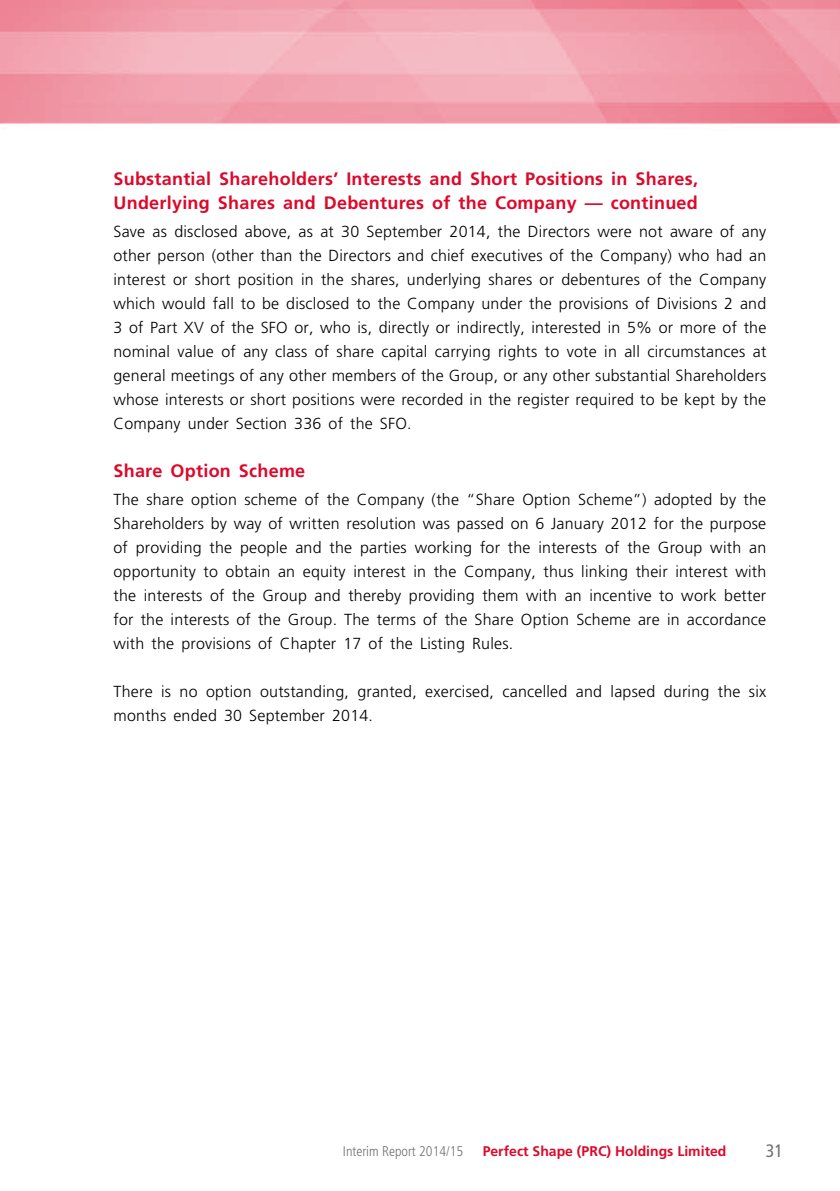
<style>
.page{position:relative;width:840px;height:1191px;background:#fff}
.page>*{position:absolute;margin:0;border:0;box-sizing:border-box;transform-origin:0 0}
.t1{font:700 18px/24px "Frutiger LT Std";letter-spacing:.015em;color:#dc092b}
.t2{font:condensed 18px "Frutiger LT Std";color:#727171}
.t3{font:300 16px/24px "Frutiger LT Std";letter-spacing:.015em;color:#000;text-align:justify}
.t4{font:700 14px "Frutiger LT Std";color:#dc092b}
.t5{font:300 condensed 14px "Frutiger LT Std";color:#727171}
</style>
<div class="page">
<p class="t1" style="left:113px;top:167px;width:586px">Substantial Shareholders’ Interests and Short Positions in Shares,<br>Underlying Shares and Debentures of the Company — continued</p>
<p class="t3" style="left:113px;top:220px;width:654px">Save as disclosed above, as at 30 September 2014, the Directors were not aware of any other person (other than the Directors and chief executives of the Company) who had an interest or short position in the shares, underlying shares or debentures of the Company which would fall to be disclosed to the Company under the provisions of Divisions 2 and 3 of Part XV of the SFO or, who is, directly or indirectly, interested in 5% or more of the nominal value of any class of share capital carrying rights to vote in all circumstances at general meetings of any other members of the Group, or any other substantial Shareholders whose interests or short positions were recorded in the register required to be kept by the Company under Section 336 of the SFO.</p>
<p class="t1" style="left:113px;top:459px;width:193px">Share Option Scheme</p>
<p class="t3" style="left:113px;top:488px;width:654px">The share option scheme of the Company (the “Share Option Scheme”) adopted by the Shareholders by way of written resolution was passed on 6 January 2012 for the purpose of providing the people and the parties working for the interests of the Group with an opportunity to obtain an equity interest in the Company, thus linking their interest with the interests of the Group and thereby providing them with an incentive to work better for the interests of the Group. The terms of the Share Option Scheme are in accordance with the provisions of Chapter 17 of the Listing Rules.</p>
<p class="t3" style="left:113px;top:680px;width:654px">There is no option outstanding, granted, exercised, cancelled and lapsed during the six months ended 30 September 2014.</p>
<p class="t5" style="left:343px;top:1143px;width:122px">Interim Report 2014/15</p>
<p class="t4" style="left:482px;top:1143px;width:245px">Perfect Shape (PRC) Holdings Limited</p>
<p class="t2" style="left:765px;top:1140px;width:19px">31</p>
</div>
